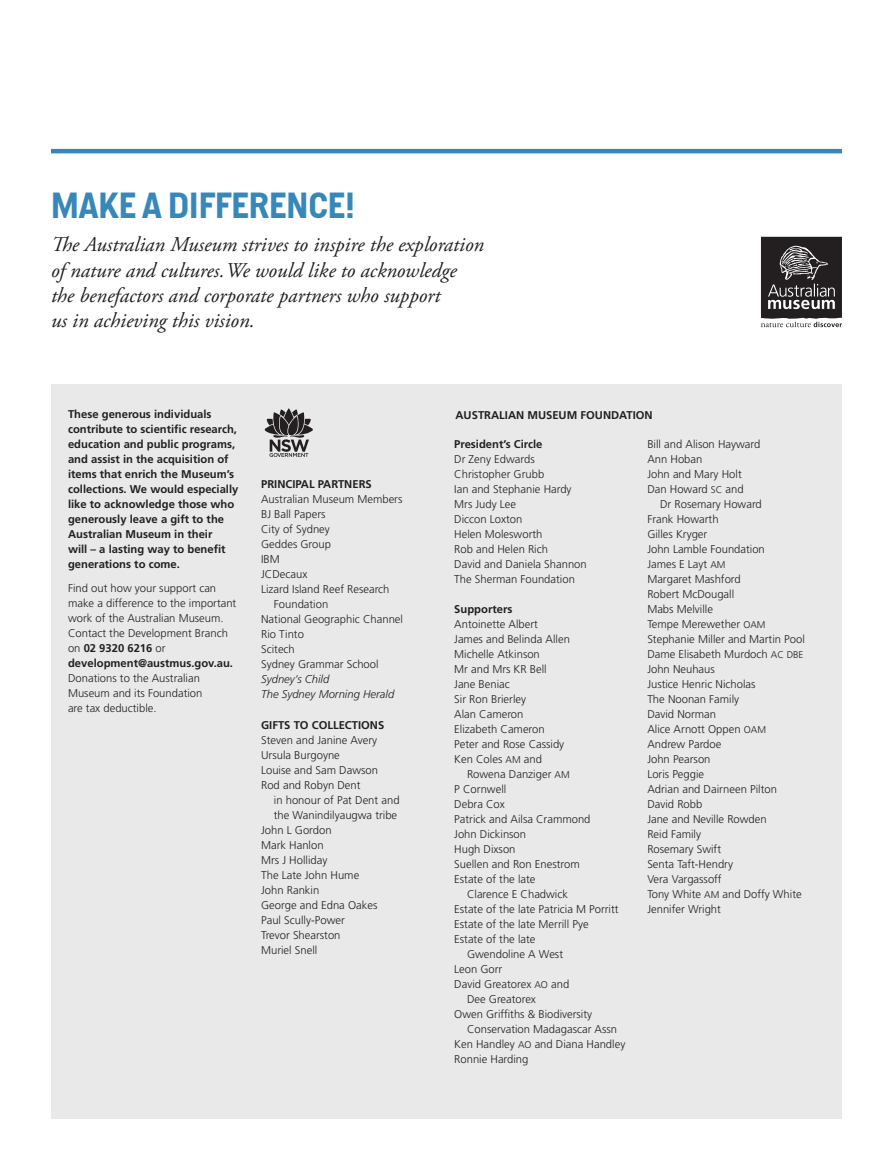
<style>
.page{position:relative;width:893px;height:1170px;background:#fff}
.page>*{position:absolute;margin:0;border:0;box-sizing:border-box;transform-origin:0 0}
.t1{font:700 36px "Helsinki";color:#3687ba}
.t2{font:italic 21px/25.2px "Adobe Garamond Pro";color:#231f20}
.t3{font:300 11.25px/15px "Frutiger LT Std";color:#231f20}
.t4{font:700 11.25px/15px "Frutiger LT Std";color:#231f20}
.t5{font:italic 300 11.25px "Frutiger LT Std";color:#231f20}
.s1{font-weight:700}
.s2{font-size:9.75px}
</style>
<div class="page">
<div style="left:51px;top:384px;width:791px;height:734px;background:#e9e9ea"></div>
<hr style="left:51px;top:149px;width:791px;height:4px;background:#3687ba">
<svg style="left:761px;top:237px;width:81px;height:90px;background:#514e4f"></svg>
<svg style="left:265px;top:408px;width:48px;height:49px"></svg>
<p class="t1" style="left:51px;top:183px;width:22px">MAKE</p>
<p class="t1" style="left:142px;top:183px;width:45px">ADIFFERENCE</p>
<p class="t1" style="left:345px;top:183px;width:11px">!</p>
<p class="t2" style="left:51px;top:233px;width:435px">The Australian Museum strives to inspire the exploration of nature and cultures. We would like to acknowledge the benefactors and corporate partners who support<br>us in achieving this vision.</p>
<p class="t4" style="left:68px;top:406px;width:172px">These generous individuals contribute to scientific research, education and public programs, and assist in the acquisition of items that enrich the Museum’s collections. We would especially like to acknowledge those who generously leave a gift to the<br>Australian Museum in their<br>will – a lasting way to benefit generations to come.</p>
<p class="t3" style="left:68px;top:580px;width:170px">Find out how your support can make a difference to the important work of the Australian Museum.<br>Contact the Development Branch on <span class="s1">02 9320 6216</span> or <span class="s1">development@austmus.gov.au.<br></span>Donations to the Australian<br>Museum and its Foundation<br>are tax deductible.</p>
<p class="t4" style="left:261px;top:477px;width:112px">PRINCIPAL PARTNERS</p>
<p class="t3" style="left:261px;top:492px;width:143px">Australian Museum Members</p>
<p class="t3" style="left:261px;top:507px;width:66px">BJ Ball Papers</p>
<p class="t3" style="left:261px;top:522px;width:70px">City of Sydney</p>
<p class="t3" style="left:261px;top:537px;width:71px">Geddes Group</p>
<p class="t3" style="left:261px;top:552px;width:20px">IBM</p>
<p class="t3" style="left:261px;top:567px;width:48px">JCDecaux</p>
<p class="t3" style="left:261px;top:582px;width:130px">Lizard Island Reef Research</p>
<p class="t3" style="left:274px;top:597px;width:56px">Foundation</p>
<p class="t3" style="left:261px;top:612px;width:143px">National Geographic Channel</p>
<p class="t3" style="left:261px;top:627px;width:44px">Rio Tinto</p>
<p class="t3" style="left:261px;top:642px;width:35px">Scitech</p>
<p class="t3" style="left:261px;top:657px;width:119px">Sydney Grammar School</p>
<p class="t5" style="left:261px;top:673px;width:70px">Sydney’s Child</p>
<p class="t5" style="left:261px;top:688px;width:135px">The Sydney Morning Herald</p>
<p class="t4" style="left:261px;top:717px;width:125px">GI FTS TO COLLECTIO NS</p>
<p class="t3" style="left:261px;top:732px;width:118px">Steven and Janine Avery</p>
<p class="t3" style="left:261px;top:747px;width:80px">Ursula Burgoyne</p>
<p class="t3" style="left:261px;top:762px;width:118px">Louise and Sam Dawson</p>
<p class="t3" style="left:261px;top:777px;width:101px">Rod and Robyn Dent</p>
<p class="t3" style="left:274px;top:792px;width:127px">in honour of Pat Dent and</p>
<p class="t3" style="left:274px;top:807px;width:125px">the Wanindilyaugwa tribe</p>
<p class="t3" style="left:261px;top:822px;width:72px">John L Gordon</p>
<p class="t3" style="left:261px;top:837px;width:64px">Mark Hanlon</p>
<p class="t3" style="left:261px;top:852px;width:68px">Mrs J Holliday</p>
<p class="t3" style="left:261px;top:867px;width:100px">The Late John Hume</p>
<p class="t3" style="left:261px;top:882px;width:60px">John Rankin</p>
<p class="t3" style="left:261px;top:897px;width:118px">George and Edna Oakes</p>
<p class="t3" style="left:261px;top:912px;width:85px">Paul Scully-Power</p>
<p class="t3" style="left:261px;top:927px;width:81px">Trevor Shearston</p>
<p class="t3" style="left:261px;top:942px;width:58px">Muriel Snell</p>
<p class="t4" style="left:455px;top:407px;width:171px">AU STRALIAN MUSEU M FOU NDATIO</p>
<p class="t4" style="left:645px;top:407px;width:10px">N</p>
<p class="t3" style="left:454px;top:436px;width:134px"><span class="s1">President’s Circle<br></span>Dr Zeny Edwards<br>Christopher Grubb<br>Ian and Stephanie Hardy<br>Mrs Judy Lee<br>Diccon Loxton<br>Helen Molesworth<br>Rob and Helen Rich<br>David and Daniela Shannon<br>The Sherman Foundation</p>
<p class="t4" style="left:454px;top:601px;width:60px">Supporters</p>
<p class="t3" style="left:454px;top:616px;width:85px">Antoinette Albert</p>
<p class="t3" style="left:454px;top:631px;width:117px">James and Belinda Allen</p>
<p class="t3" style="left:454px;top:646px;width:87px">Michelle Atkinson</p>
<p class="t3" style="left:454px;top:661px;width:94px">Mr and Mrs KR Bell</p>
<p class="t3" style="left:454px;top:676px;width:57px">Jane Beniac</p>
<p class="t3" style="left:454px;top:691px;width:73px">Sir Ron Brierley</p>
<p class="t3" style="left:454px;top:706px;width:71px">Alan Cameron</p>
<p class="t3" style="left:454px;top:721px;width:92px">Elizabeth Cameron</p>
<p class="t3" style="left:454px;top:736px;width:112px">Peter and Rose Cassidy</p>
<p class="t3" style="left:454px;top:751px;width:89px">Ken Coles <span class="s2">AM</span> and</p>
<p class="t3" style="left:467px;top:766px;width:104px">Rowena Danziger <span class="s2">AM</span></p>
<p class="t3" style="left:454px;top:781px;width:54px">P Cornwell</p>
<p class="t3" style="left:454px;top:796px;width:52px">Debra Cox</p>
<p class="t3" style="left:454px;top:811px;width:138px">Patrick and Ailsa Crammond</p>
<p class="t3" style="left:454px;top:826px;width:73px">John Dickinson</p>
<p class="t3" style="left:454px;top:841px;width:63px">Hugh Dixson</p>
<p class="t3" style="left:454px;top:856px;width:127px">Suellen and Ron Enestrom</p>
<p class="t3" style="left:454px;top:871px;width:83px">Estate of the late</p>
<p class="t3" style="left:467px;top:886px;width:103px">Clarence E Chadwick</p>
<p class="t3" style="left:454px;top:901px;width:166px">Estate of the late Patricia M Porritt</p>
<p class="t3" style="left:454px;top:916px;width:136px">Estate of the late Merrill Pye</p>
<p class="t3" style="left:454px;top:931px;width:83px">Estate of the late</p>
<p class="t3" style="left:467px;top:946px;width:98px">Gwendoline A West</p>
<p class="t3" style="left:454px;top:961px;width:50px">Leon Gorr</p>
<p class="t3" style="left:454px;top:976px;width:117px">David Greatorex <span class="s2">AO</span> and</p>
<p class="t3" style="left:467px;top:991px;width:70px">Dee Greatorex</p>
<p class="t3" style="left:454px;top:1006px;width:139px">Owen Griffiths &amp; Biodiversity</p>
<p class="t3" style="left:467px;top:1021px;width:152px">Conservation Madagascar Assn</p>
<p class="t3" style="left:454px;top:1036px;width:173px">Ken Handley <span class="s2">AO</span> and Diana Handley</p>
<p class="t3" style="left:454px;top:1051px;width:76px">Ronnie Harding</p>
<p class="t3" style="left:647px;top:436px;width:114px">Bill and Alison Hayward</p>
<p class="t3" style="left:647px;top:451px;width:57px">Ann Hoban</p>
<p class="t3" style="left:647px;top:466px;width:96px">John and Mary Holt</p>
<p class="t3" style="left:647px;top:481px;width:98px">Dan Howard <span class="s2">SC</span> and</p>
<p class="t3" style="left:660px;top:496px;width:103px">Dr Rosemary Howard</p>
<p class="t3" style="left:647px;top:511px;width:73px">Frank Howarth</p>
<p class="t3" style="left:647px;top:526px;width:61px">Gilles Kryger</p>
<p class="t3" style="left:647px;top:541px;width:119px">John Lamble Foundation</p>
<p class="t3" style="left:647px;top:556px;width:80px">James E Layt <span class="s2">AM</span></p>
<p class="t3" style="left:647px;top:571px;width:95px">Margaret Mashford</p>
<p class="t3" style="left:647px;top:586px;width:88px">Robert McDougall</p>
<p class="t3" style="left:647px;top:601px;width:67px">Mabs Melville</p>
<p class="t3" style="left:647px;top:616px;width:120px">Tempe Merewether <span class="s2">OAM</span></p>
<p class="t3" style="left:647px;top:631px;width:159px">Stephanie Miller and Martin Pool</p>
<p class="t3" style="left:647px;top:646px;width:156px">Dame Elisabeth Murdoch <span class="s2">AC DBE</span></p>
<p class="t3" style="left:647px;top:661px;width:69px">John Neuhaus</p>
<p class="t3" style="left:647px;top:676px;width:110px">Justice Henric Nicholas</p>
<p class="t3" style="left:647px;top:691px;width:93px">The Noonan Family</p>
<p class="t3" style="left:647px;top:706px;width:70px">David Norman</p>
<p class="t3" style="left:647px;top:721px;width:120px">Alice Arnott Oppen <span class="s2">OAM</span></p>
<p class="t3" style="left:647px;top:736px;width:75px">Andrew Pardoe</p>
<p class="t3" style="left:647px;top:751px;width:65px">John Pearson</p>
<p class="t3" style="left:647px;top:766px;width:58px">Loris Peggie</p>
<p class="t3" style="left:647px;top:781px;width:131px">Adrian and Dairneen Pilton</p>
<p class="t3" style="left:647px;top:796px;width:57px">David Robb</p>
<p class="t3" style="left:647px;top:811px;width:121px">Jane and Neville Rowden</p>
<p class="t3" style="left:647px;top:826px;width:55px">Reid Family</p>
<p class="t3" style="left:647px;top:841px;width:75px">Rosemary Swift</p>
<p class="t3" style="left:647px;top:856px;width:87px">Senta Taft-Hendry</p>
<p class="t3" style="left:647px;top:871px;width:76px">Vera Vargassoff</p>
<p class="t3" style="left:647px;top:886px;width:156px">Tony White <span class="s2">AM</span> and Doffy White</p>
<p class="t3" style="left:647px;top:901px;width:75px">Jennifer Wright</p>
</div>
